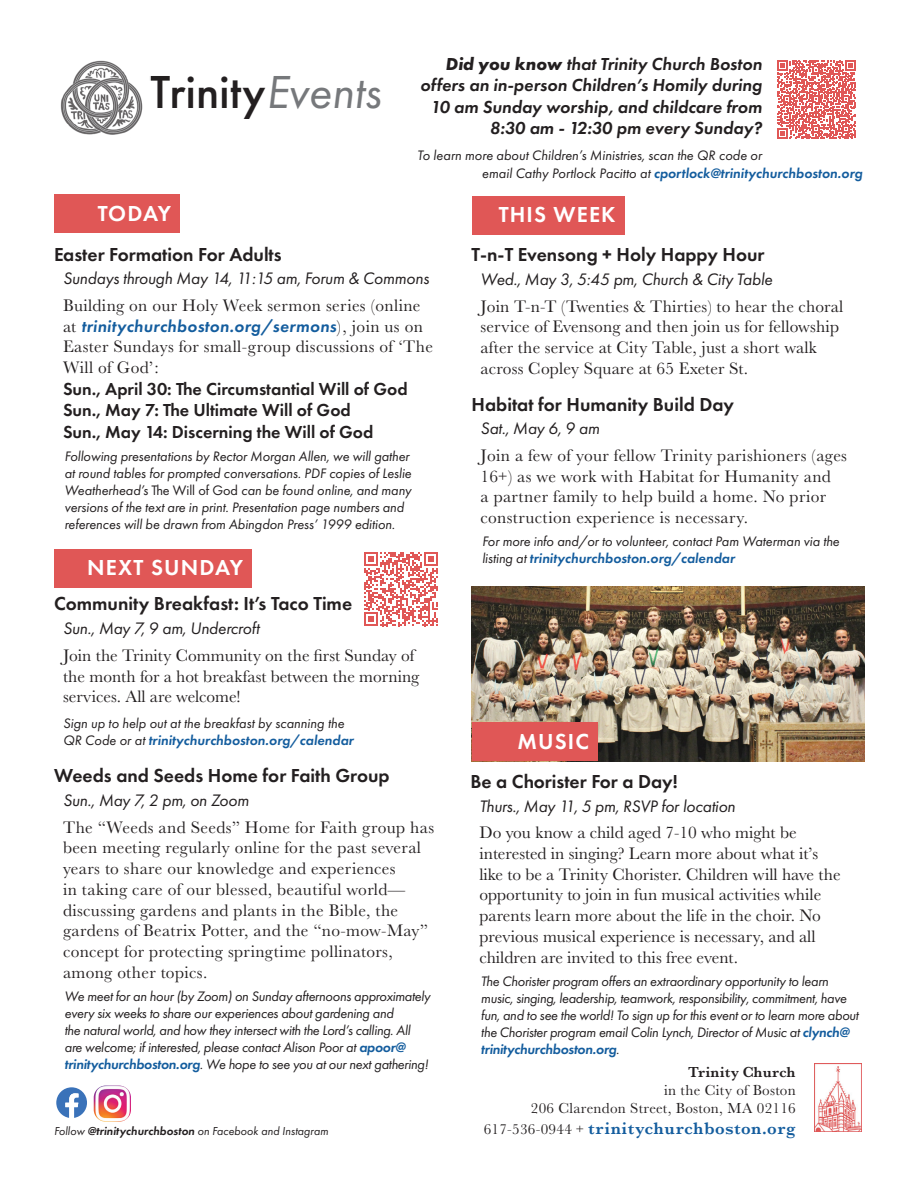
<style>
.page{position:relative;width:918px;height:1188px;background:#fff}
.page>*{position:absolute;margin:0;border:0;box-sizing:border-box;transform-origin:0 0}
.t1{font:500 48px "Futura PT";color:#231f20}
.t2{font:600 22.5px "Futura PT";letter-spacing:.05em;color:#fff}
.t3{font:600 19.5px "Futura PT";color:#231f20}
.t4{font:italic 600 18px/21.6px "Futura PT";color:#231f20;text-align:right}
.t5{font:600 18px/21.6px "Futura PT";color:#231f20}
.t6{font:17.25px/20.7px "Baskerville No 2";letter-spacing:.015em;color:#231f20}
.t7{font:italic 17.25px "Futura PT";letter-spacing:-.01em;color:#231f20}
.t8{font:italic 600 17.25px "Futura PT";letter-spacing:.02em;color:#145d9e}
.t9{font:17.25px "Baskerville No 2 Sem Bol";letter-spacing:.025em;color:#145d9e}
.t10{font:15px/18px "Baskerville No 2";letter-spacing:.02em;color:#231f20;text-align:right}
.t11{font:15px "Baskerville No 2 Sem Bol";color:#231f20}
.t12{font:italic 14.25px/17.1px "Futura PT";letter-spacing:-.02em;color:#231f20}
.t13{font:italic 14.25px/17.1px "Futura PT";color:#231f20}
.t14{font:italic 12px "Futura PT";color:#231f20}
.s1{font-weight:400;font-style:italic;color:#76787b}
.s2{font-weight:700}
.s3{font-weight:600;color:#145d9e}
.s4{font-family:"Baskerville No 2";font-weight:400;font-style:normal;color:#231f20}
.s5{font-style:normal}
.s6{font-weight:600}
.s7{font-family:"Baskerville No 2";font-size:15px;color:#231f20}
</style>
<div class="page">
<img style="left:60px;top:60px;width:83px;height:75px">
<img style="left:815px;top:1064px;width:47px;height:67px">
<svg style="left:777px;top:60px;width:79px;height:79px"></svg>
<svg style="left:364px;top:552px;width:74px;height:74px"></svg>
<img style="left:472px;top:587px;width:392px;height:174px">
<svg style="left:56px;top:1087px;width:31px;height:31px"></svg>
<img style="left:94px;top:1086px;width:37px;height:36px">
<div style="left:54px;top:194px;width:126px;height:39px;background:#e05756"></div>
<div style="left:472px;top:196px;width:153px;height:38px;background:#e05756"></div>
<div style="left:54px;top:549px;width:198px;height:38px;background:#e05756"></div>
<div style="left:472px;top:723px;width:126px;height:38px;background:#e05756"></div>
<h1 class="t1" style="left:150px;top:63px;width:233px">Trinity<span class="s1">Events</span></h1>
<p class="t4" style="left:420px;top:52px;width:343px"><span class="s2">Did you know</span> that Trinity Church Boston offers an in-person Children’s Homily during 10 am Sunday worship, and childcare from 8:30 am - 12:30 pm every Sunday?</p>
<p class="t13" style="left:482px;top:147px;width:382px;text-indent:-65px">To learn more about Children’s Ministries, scan the QR code or<br>email Cathy Portlock Pacitto at <span class="s3">cportlock@trinitychurchboston.org</span></p>
<h2 class="t2" style="left:98px;top:199px;width:75px">TODAY</h2>
<h2 class="t2" style="left:499px;top:200px;width:118px">THIS WEEK</h2>
<p class="t3" style="left:54px;top:242px;width:229px">Easter Formation For Adults</p>
<p class="t7" style="left:63px;top:268px;width:368px">Sundays through May 14, 11:15 am, Forum &amp; Commons</p>
<p class="t6" style="left:63px;top:296px;width:359px">Building on our Holy Week sermon series (online</p>
<p class="t8" style="left:63px;top:315px;width:362px"><span class="s4">at</span> trinitychurchboston.org/sermons<span class="s4">), join us on</span></p>
<p class="t6" style="left:63px;top:337px;width:372px">Easter Sundays for small-group discussions of ‘The<br>Will of God’:</p>
<p class="t5" style="left:63px;top:378px;width:346px">Sun., April 30: The Circumstantial Will of God<br>Sun., May 7: The Ultimate Will of God<br>Sun., May 14: Discerning the Will of God</p>
<p class="t12" style="left:64px;top:448px;width:349px">Following presentations by Rector Morgan Allen, we will gather at round tables for prompted conversations. PDF copies of Leslie Weatherhead’s <span class="s5">The Will of God</span> can be found online, and many versions of the text are in print. Presentation page numbers and references will be drawn from Abingdon Press’ 1999 edition.</p>
<h2 class="t2" style="left:87px;top:554px;width:157px">NEXT SUNDAY</h2>
<p class="t3" style="left:54px;top:592px;width:300px">Community Breakfast: It’s Taco Time</p>
<p class="t7" style="left:63px;top:618px;width:198px">Sun., May 7, 9 am, Undercroft</p>
<p class="t6" style="left:63px;top:645px;width:358px">Join the Trinity Community on the first Sunday of the month for a hot breakfast between the morning services. All are welcome!</p>
<p class="t13" style="left:63px;top:715px;width:292px">Sign up to help out at the breakfast by scanning the<br>QR Code or at <span class="s3">trinitychurchboston.org/calendar</span></p>
<p class="t3" style="left:54px;top:764px;width:337px">Weeds and Seeds Home for Faith Group</p>
<p class="t7" style="left:63px;top:790px;width:187px">Sun., May 7, 2 pm, on Zoom</p>
<p class="t6" style="left:63px;top:817px;width:373px">The “Weeds and Seeds” Home for Faith group has been meeting regularly online for the past several years to share our knowledge and experiences<br>in taking care of our blessed, beautiful world— discussing gardens and plants in the Bible, the gardens of Beatrix Potter, and the “no-mow-May” concept for protecting springtime pollinators, among other topics.</p>
<p class="t12" style="left:64px;top:987px;width:367px">We meet for an hour (by Zoom) on Sunday afternoons approximately every six weeks to share our experiences about gardening and<br>the natural world, and how they intersect with the Lord’s calling. All are welcome; if interested, please contact Alison Poor at <span class="s3">apoor@ trinitychurchboston.org</span>. We hope to see you at our next gathering!</p>
<p class="t14" style="left:54px;top:1124px;width:276px">Follow <span class="s6">@trinitychurchboston</span> on Facebook and Instagram</p>
<p class="t3" style="left:472px;top:242px;width:295px">T-n-T Evensong + Holy Happy Hour</p>
<p class="t7" style="left:481px;top:269px;width:293px">Wed., May 3, 5:45 pm, Church &amp; City Table</p>
<p class="t6" style="left:481px;top:296px;width:364px">Join T-n-T (Twenties &amp; Thirties) to hear the choral service of Evensong and then join us for fellowship after the service at City Table, just a short walk across Copley Square at 65 Exeter St.</p>
<p class="t3" style="left:472px;top:392px;width:264px">Habitat for Humanity Build Day</p>
<p class="t7" style="left:481px;top:418px;width:120px">Sat., May 6, 9 am</p>
<p class="t6" style="left:481px;top:446px;width:368px">Join a few of your fellow Trinity parishioners (ages 16+) as we work with Habitat for Humanity and<br>a partner family to help build a home. No prior construction experience is necessary.</p>
<p class="t12" style="left:482px;top:533px;width:359px">For more info and/or to volunteer, contact Pam Waterman via the listing at <span class="s3">trinitychurchboston.org/calendar</span></p>
<h2 class="t2" style="left:517px;top:727px;width:73px">MUSIC</h2>
<p class="t3" style="left:470px;top:769px;width:209px">Be a Chorister For a Day!</p>
<p class="t7" style="left:479px;top:796px;width:257px">Thurs., May 11, 5 pm, RSVP for location</p>
<p class="t6" style="left:479px;top:823px;width:363px">Do you know a child aged 7-10 who might be interested in singing? Learn more about what it’s like to be a Trinity Chorister. Children will have the opportunity to join in fun musical activities while parents learn more about the life in the choir. No previous musical experience is necessary, and all children are invited to this free event.</p>
<p class="t12" style="left:481px;top:972px;width:379px">The Chorister program offers an extraordinary opportunity to learn music, singing, leadership, teamwork, responsibility, commitment, have fun, and to see the world! To sign up for this event or to learn more about the Chorister program email Colin Lynch, Director of Music at <span class="s3">clynch@ trinitychurchboston.org</span>.</p>
<p class="t11" style="left:688px;top:1064px;width:109px">Trinity Church</p>
<p class="t10" style="left:531px;top:1082px;width:266px">in the City of Boston<br>206 Clarendon Street, Boston, MA 02116</p>
<p class="t9" style="left:484px;top:1118px;width:314px"><span class="s7">617-536-0944 +</span> trinitychurchboston.org</p>
</div>
